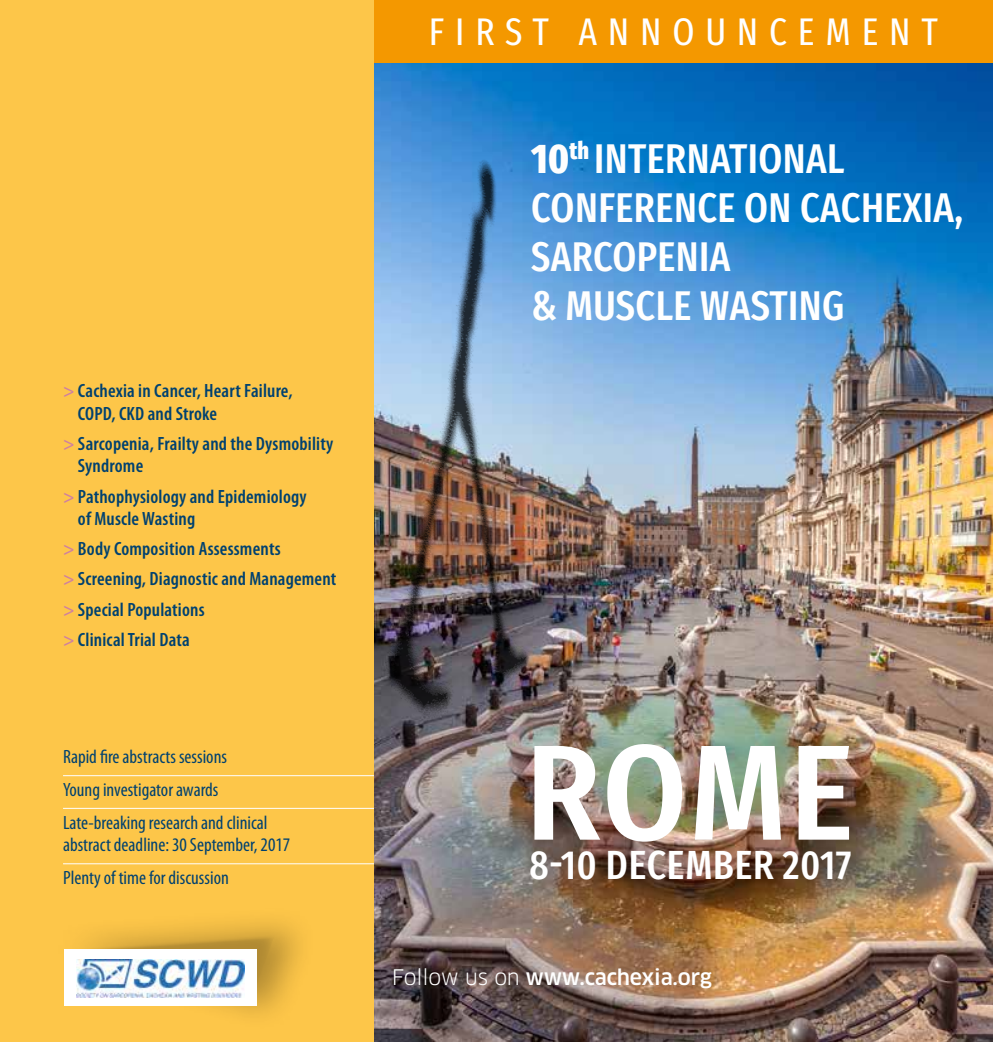
<style>
.page{position:relative;width:993px;height:1042px;background:#fff}
.page>*{position:absolute;margin:0;border:0;box-sizing:border-box;transform-origin:0 0}
.t1{font:500 135.62px "Fira Sans Compressed";color:#fff;scale:1.08 1}
.t2{font:500 41.48px/49px "Fira Sans Compressed";letter-spacing:.01em;color:#fff}
.t3{font:500 40.6px "Fira Sans Compressed";letter-spacing:.02em;color:#fff}
.t4{font:38.5px "Fira Sans Compressed";letter-spacing:.28em;color:#fff}
.t5{font:500 21px "Clan OT";letter-spacing:-.01em;color:#fff}
.t6{font:600 condensed 19.25px/22.4px "Myriad Pro";letter-spacing:.01em;color:#004170}
.t7{font:condensed 19.25px/32.7px "Myriad Pro";color:#004170}
.s1{color:#ce7fa2}
.s2{font-weight:800}
.s3{font-weight:400}
</style>
<div class="page">
<div style="left:373px;top:0;width:619px;height:63px;background:#f49800"></div>
<img style="left:374px;top:63px;width:618px;height:979px">
<div style="left:0;top:0;width:374px;height:1042px;background:#fdc649"></div>
<svg style="left:106px;top:922px;width:194px;height:93px;fill:#f2bd45"></svg>
<svg style="left:82px;top:934px;width:193px;height:72px"></svg>
<div style="left:64px;top:949px;width:192px;height:57px;background:#fff"></div>
<img style="left:76px;top:959px;width:168px;height:38px">
<img style="left:374px;top:134px;width:277px;height:600px">
<hr style="left:63px;top:775px;width:311px;height:1px;background:#fff">
<hr style="left:63px;top:808px;width:311px;height:1px;background:#fff">
<hr style="left:63px;top:863px;width:311px;height:1px;background:#fff">
<p class="t6" style="left:78px;top:380px;width:216px;text-indent:-15px"><span class="s1">&gt;</span> Cachexia in Cancer, Heart Failure,<br>COPD, CKD and Stroke</p>
<p class="t6" style="left:78px;top:433px;width:257px;text-indent:-15px"><span class="s1">&gt;</span> Sarcopenia, Frailty and the Dysmobility<br>Syndrome</p>
<p class="t6" style="left:78px;top:485px;width:230px;text-indent:-15px"><span class="s1">&gt;</span> Pathophysiology and Epidemiology of Muscle Wasting</p>
<p class="t6" style="left:63px;top:534px;width:275px;line-height:30.1px"><span class="s1">&gt;</span> Body Composition Assessments<br><span class="s1">&gt;</span> Screening, Diagnostic and Management <span class="s1">&gt;</span> Special Populations<br><span class="s1">&gt;</span> Clinical Trial Data</p>
<p class="t7" style="left:63px;top:740px;width:206px">Rapid fire abstracts sessions<br>Young investigator awards<br>Late-breaking research and clinical</p>
<p class="t7" style="left:63px;top:828px;width:229px">abstract deadline: 30 September, 2017<br>Plenty of time for discussion</p>
<h3 class="t4" style="left:429px;top:2px;width:510px">FIRST ANNOUNCEMENT</h3>
<h2 class="t2" style="left:531px;top:132px;width:433px"><span class="s2">10</span><sup>th</sup> INTERNATIONAL<br>CONFERENCE ON CACHEXIA,<br>SARCOPENIA<br>&amp; MUSCLE WASTING</h2>
<h1 class="t1" style="left:525px;top:684px;width:305px">ROME</h1>
<h3 class="t3" style="left:529px;top:832px;width:323px">8-10 DECEMBER 2017</h3>
<p class="t5" style="left:392px;top:965px;width:321px"><span class="s3">Follow us on</span> www.cachexia.org</p>
</div>
